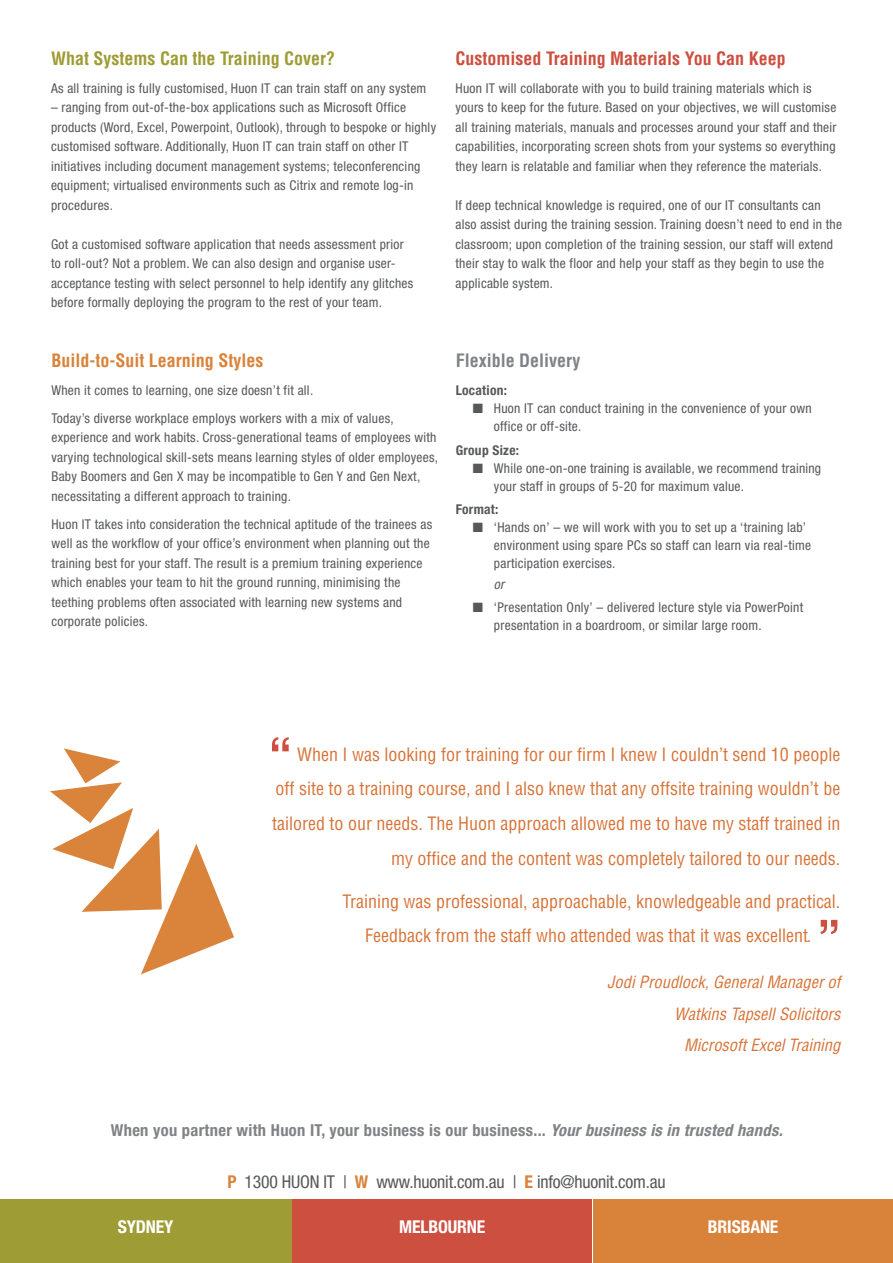
<style>
.page{position:relative;width:893px;height:1263px;background:#fff}
.page>*{position:absolute;margin:0;border:0;box-sizing:border-box;transform-origin:0 0}
.t1{font:700 condensed 52.5px "Helvetica";color:#cc4f40}
.t2{font:condensed 18px/34.5px "Helvetica";color:#d77439;text-align:right}
.t3{font:700 condensed 18px "Helvetica";color:#cc4f40}
.t4{font:700 condensed 18px "Helvetica";color:#9e9c35}
.t5{font:700 condensed 18px "Helvetica";color:#d9833a}
.t6{font:700 condensed 18px "Helvetica";color:#808285}
.body{font:condensed 17.7px "Helvetica Neue";letter-spacing:-.01em;color:#57585a}
.body-2{font:700 condensed 17.7px "Helvetica Neue";letter-spacing:-.01em;color:#fff}
.body-3{font:700 condensed 16.5px "Helvetica Neue";letter-spacing:.02em;color:#808285}
.t7{font:italic condensed 16.5px/31.5px "Helvetica";color:#d77439;text-align:right}
.body-4{font:condensed 13.5px/19.5px "Helvetica Neue";letter-spacing:.02em;color:#57585a}
.body-5{font:700 condensed 13.5px "Helvetica Neue";letter-spacing:.02em;color:#57585a}
.t8{font:italic condensed 13.5px "Helvetica Neue";color:#57585a}
.s1{font-style:italic}
.s2{font-weight:700;color:#d9833a}
</style>
<div class="page">
<svg style="left:50px;top:748px;width:184px;height:226px"></svg>
<div style="left:0;top:1199px;width:291px;height:64px;background:#9e9c35"></div>
<div style="left:292px;top:1199px;width:300px;height:64px;background:#cc4f40"></div>
<div style="left:593px;top:1199px;width:300px;height:64px;background:#d9833a"></div>
<h1 class="t4" style="left:51px;top:47px;width:286px">What Systems Can the Training Cover?</h1>
<p class="body-4" style="left:51px;top:78px;width:377px">As all training is fully customised, Huon IT can train staff on any system</p>
<p class="body-4" style="left:51px;top:98px;width:387px">– ranging from out-of-the-box applications such as Microsoft Office products (Word, Excel, Powerpoint, Outlook), through to bespoke or highly customised software. Additionally, Huon IT can train staff on other IT initiatives including document management systems; teleconferencing equipment; virtualised environments such as Citrix and remote log-in procedures.</p>
<p class="body-4" style="left:51px;top:234px;width:364px">Got a customised software application that needs assessment prior to roll-out? Not a problem. We can also design and organise user&shy;acceptance testing with select personnel to help identify any glitches before formally deploying the program to the rest of your team.</p>
<h1 class="t5" style="left:51px;top:349px;width:214px">Build-to-Suit Learning Styles</h1>
<p class="body-4" style="left:51px;top:380px;width:263px">When it comes to learning, one size doesn’t fit all.</p>
<p class="body-4" style="left:51px;top:408px;width:388px">Today’s diverse workplace employs workers with a mix of values, experience and work habits. Cross-generational teams of employees with varying technological skill-sets means learning styles of older employees, Baby Boomers and Gen X may be incompatible to Gen Y and Gen Next, necessitating a different approach to training.</p>
<p class="body-4" style="left:51px;top:514px;width:382px">Huon IT takes into consideration the technical aptitude of the trainees as well as the workflow of your office’s environment when planning out the training best for your staff. The result is a premium training experience which enables your team to hit the ground running, minimising the teething problems often associated with learning new systems and corporate policies.</p>
<h1 class="t3" style="left:455px;top:47px;width:332px">Customised Training Materials You Can Keep</h1>
<p class="body-4" style="left:455px;top:78px;width:383px">Huon IT will collaborate with you to build training materials which is yours to keep for the future. Based on your objectives, we will customise all training materials, manuals and processes around your staff and their capabilities, incorporating screen shots from your systems so everything they learn is relatable and familiar when they reference the materials.</p>
<p class="body-4" style="left:455px;top:195px;width:388px">If deep technical knowledge is required, one of our IT consultants can also assist during the training session. Training doesn’t need to end in the classroom; upon completion of the training session, our staff will extend their stay to walk the floor and help your staff as they begin to use the applicable system.</p>
<h1 class="t6" style="left:456px;top:349px;width:126px">Flexible Delivery</h1>
<p class="body-5" style="left:456px;top:382px;width:53px">Location:</p>
<p class="body-4" style="left:494px;top:399px;width:319px;line-height:18px;text-indent:-21px">■ Huon IT can conduct training in the convenience of your own office or off-site.</p>
<p class="body-5" style="left:456px;top:442px;width:65px">Group Size:</p>
<p class="body-4" style="left:494px;top:459px;width:329px;line-height:18px;text-indent:-21px">■ While one-on-one training is available, we recommend training your staff in groups of 5-20 for maximum value.</p>
<p class="body-5" style="left:456px;top:501px;width:44px">Format:</p>
<p class="body-4" style="left:494px;top:518px;width:319px;line-height:18px;text-indent:-21px">■ ‘Hands on’ – we will work with you to set up a ‘training lab’ environment using spare PCs so staff can learn via real-time participation exercises.</p>
<p class="t8" style="left:494px;top:577px;width:12px">or</p>
<p class="body-4" style="left:494px;top:598px;width:311px;line-height:18px;text-indent:-21px">■ ‘Presentation Only’ – delivered lecture style via PowerPoint presentation in a boardroom, or similar large room.</p>
<h1 class="t1" style="left:267px;top:726px;width:28px">“</h1>
<h1 class="t2" style="left:272px;top:737px;width:570px">When I was looking for training for our firm I knew I couldn’t send 10 people<br>off site to a training course, and I also knew that any offsite training wouldn’t be tailored to our needs. The Huon approach allowed me to have my staff trained in my office and the content was completely tailored to our needs.</h1>
<h1 class="t2" style="left:342px;top:883px;width:499px;text-align:center">Training was professional, approachable, knowledgeable and practical.<br>Feedback from the staff who attended was that it was excellent.</h1>
<h1 class="t7" style="left:607px;top:966px;width:235px">Jodi Proudlock, General Manager of<br>Watkins Tapsell Solicitors</h1>
<h1 class="t7" style="left:684px;top:1029px;width:158px">Microsoft Excel Training</h1>
<h1 class="t1" style="left:842px;top:945px;width:28px;rotate:-180deg">“</h1>
<p class="body-3" style="left:111px;top:1120px;width:673px">When you partner with Huon IT, your business is our business... <span class="s1">Your business is in trusted hands.</span></p>
<p class="body" style="left:227px;top:1171px;width:440px"><span class="s2">P</span> 1300 HUON IT | <span class="s2">W</span> www.huonit.com.au | <span class="s2">E</span> info@huonit.com.au</p>
<p class="body-2" style="left:118px;top:1216px;width:57px">SYDNEY</p>
<p class="body-2" style="left:399px;top:1216px;width:88px">MELBOURNE</p>
<p class="body-2" style="left:708px;top:1216px;width:72px">BRISBANE</p>
</div>
